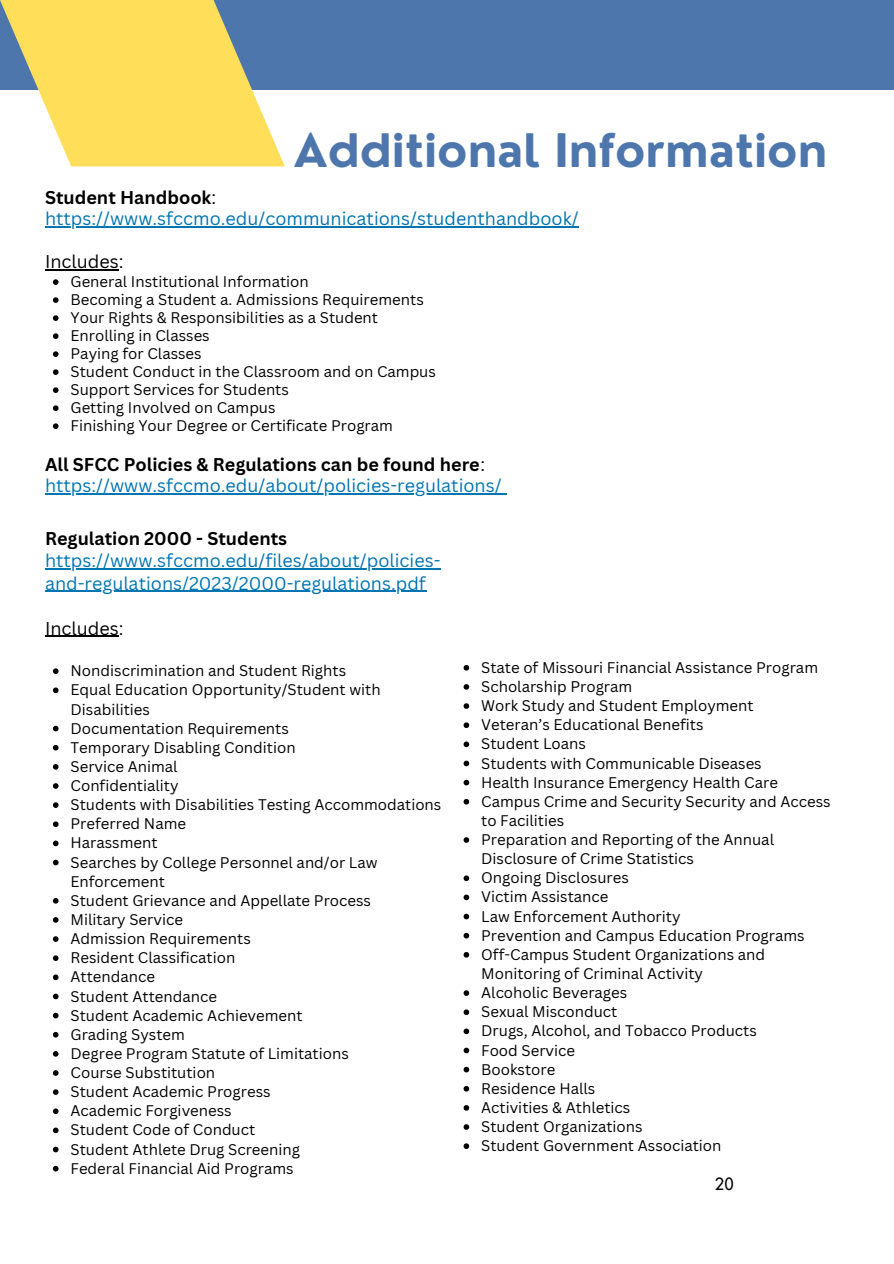
<style>
.page{position:relative;width:894px;height:1264px;background:#fff}
.page>*{position:absolute;margin:0;border:0;box-sizing:border-box;transform-origin:0 0}
.t1{font:700 45px "Nourd";color:#4d76ad}
.t2{font:18px "Canva Sans";color:#0075b2}
.t3{font:700 18px "Canva Sans";color:#000}
.t4{font:18px "Canva Sans";color:#000}
.t5{font:16.5px "Nourd";color:#000}
.t6{font:15px/19.2px "Canva Sans";color:#000}
.s1{font-weight:400}
</style>
<div class="page">
<div style="left:0;top:0;width:893px;height:89px;background:#4d76ad"></div>
<svg style="left:0;top:0;width:285px;height:166px;fill:#ffde59"></svg>
<hr style="left:45px;top:226px;width:533px;height:1px;background:#0075b2">
<hr style="left:45px;top:269px;width:74px;height:1px;background:#000">
<svg style="left:53px;top:279px;width:6px;height:6px"></svg>
<svg style="left:53px;top:297px;width:6px;height:6px"></svg>
<svg style="left:53px;top:315px;width:6px;height:6px"></svg>
<svg style="left:53px;top:333px;width:6px;height:6px"></svg>
<svg style="left:53px;top:351px;width:6px;height:6px"></svg>
<svg style="left:53px;top:369px;width:6px;height:6px"></svg>
<svg style="left:53px;top:387px;width:6px;height:6px"></svg>
<svg style="left:53px;top:405px;width:6px;height:6px"></svg>
<svg style="left:53px;top:423px;width:6px;height:6px"></svg>
<hr style="left:45px;top:493px;width:457px;height:1px;background:#0075b2">
<hr style="left:45px;top:568px;width:395px;height:1px;background:#0075b2">
<hr style="left:45px;top:590px;width:381px;height:2px;background:#0075b2">
<hr style="left:45px;top:635px;width:74px;height:2px;background:#000">
<svg style="left:53px;top:668px;width:6px;height:6px"></svg>
<svg style="left:53px;top:687px;width:6px;height:6px"></svg>
<svg style="left:53px;top:725px;width:6px;height:6px"></svg>
<svg style="left:53px;top:745px;width:6px;height:5px"></svg>
<svg style="left:53px;top:764px;width:6px;height:5px"></svg>
<svg style="left:53px;top:783px;width:6px;height:5px"></svg>
<svg style="left:53px;top:802px;width:6px;height:6px"></svg>
<svg style="left:53px;top:821px;width:6px;height:6px"></svg>
<svg style="left:53px;top:840px;width:6px;height:6px"></svg>
<svg style="left:53px;top:859px;width:6px;height:6px"></svg>
<svg style="left:53px;top:898px;width:6px;height:5px"></svg>
<svg style="left:53px;top:917px;width:6px;height:5px"></svg>
<svg style="left:53px;top:936px;width:6px;height:5px"></svg>
<svg style="left:53px;top:955px;width:6px;height:6px"></svg>
<svg style="left:53px;top:974px;width:6px;height:6px"></svg>
<svg style="left:53px;top:993px;width:6px;height:6px"></svg>
<svg style="left:53px;top:1012px;width:6px;height:6px"></svg>
<svg style="left:53px;top:1031px;width:6px;height:6px"></svg>
<svg style="left:53px;top:1051px;width:6px;height:5px"></svg>
<svg style="left:53px;top:1070px;width:6px;height:5px"></svg>
<svg style="left:53px;top:1089px;width:6px;height:5px"></svg>
<svg style="left:53px;top:1108px;width:6px;height:6px"></svg>
<svg style="left:53px;top:1127px;width:6px;height:6px"></svg>
<svg style="left:53px;top:1146px;width:6px;height:6px"></svg>
<svg style="left:53px;top:1165px;width:6px;height:6px"></svg>
<svg style="left:463px;top:665px;width:6px;height:5px"></svg>
<svg style="left:463px;top:684px;width:6px;height:5px"></svg>
<svg style="left:463px;top:703px;width:6px;height:6px"></svg>
<svg style="left:463px;top:722px;width:6px;height:6px"></svg>
<svg style="left:463px;top:741px;width:6px;height:6px"></svg>
<svg style="left:463px;top:760px;width:6px;height:6px"></svg>
<svg style="left:463px;top:779px;width:6px;height:6px"></svg>
<svg style="left:463px;top:799px;width:6px;height:5px"></svg>
<svg style="left:463px;top:837px;width:6px;height:5px"></svg>
<svg style="left:463px;top:875px;width:6px;height:6px"></svg>
<svg style="left:463px;top:894px;width:6px;height:6px"></svg>
<svg style="left:463px;top:913px;width:6px;height:6px"></svg>
<svg style="left:463px;top:932px;width:6px;height:6px"></svg>
<svg style="left:463px;top:952px;width:6px;height:5px"></svg>
<svg style="left:463px;top:990px;width:6px;height:5px"></svg>
<svg style="left:463px;top:1009px;width:6px;height:6px"></svg>
<svg style="left:463px;top:1028px;width:6px;height:6px"></svg>
<svg style="left:463px;top:1047px;width:6px;height:6px"></svg>
<svg style="left:463px;top:1066px;width:6px;height:6px"></svg>
<svg style="left:463px;top:1086px;width:6px;height:5px"></svg>
<svg style="left:463px;top:1105px;width:6px;height:5px"></svg>
<svg style="left:463px;top:1124px;width:6px;height:5px"></svg>
<svg style="left:463px;top:1143px;width:6px;height:5px"></svg>
<h2 class="t1" style="left:294px;top:122px;width:534px">Additional Information</h2>
<h1 class="t3" style="left:45px;top:185px;width:173px">Student Handbook<span class="s1">:</span></h1>
<h2 class="t2" style="left:45px;top:206px;width:535px">https://www.sfccmo.edu/communications/studenthandbook/</h2>
<h2 class="t4" style="left:45px;top:249px;width:80px">Includes:</h2>
<h2 class="t6" style="left:70px;top:272px;width:240px">General Institutional Information</h2>
<p class="t6" style="left:70px;top:290px;width:354px">Becoming a Student a. Admissions Requirements</p>
<p class="t6" style="left:70px;top:308px;width:309px">Your Rights &amp; Responsibilities as a Student</p>
<p class="t6" style="left:70px;top:326px;width:141px">Enrolling in Classes</p>
<p class="t6" style="left:70px;top:344px;width:133px">Paying for Classes</p>
<p class="t6" style="left:70px;top:362px;width:367px">Student Conduct in the Classroom and on Campus</p>
<p class="t6" style="left:70px;top:380px;width:220px">Support Services for Students</p>
<p class="t6" style="left:70px;top:398px;width:206px">Getting Involved on Campus</p>
<p class="t6" style="left:70px;top:416px;width:324px">Finishing Your Degree or Certificate Program</p>
<p class="t3" style="left:45px;top:451px;width:441px">All SFCC Policies &amp; Regulations can be found here<span class="s1">:</span></p>
<h2 class="t2" style="left:45px;top:473px;width:458px">https://www.sfccmo.edu/about/policies-regulations/</h2>
<h2 class="t3" style="left:45px;top:525px;width:243px">Regulation 2000 - Students</h2>
<p class="t2" style="left:45px;top:548px;width:397px">https://www.sfccmo.edu/files/about/policies-</p>
<p class="t2" style="left:45px;top:570px;width:382px">and-regulations/2023/2000-regulations.pdf</p>
<p class="t4" style="left:45px;top:615px;width:80px">Includes:</p>
<p class="t6" style="left:70px;top:660px;width:277px">Nondiscrimination and Student Rights</p>
<p class="t6" style="left:70px;top:680px;width:311px">Equal Education Opportunity/Student with<br>Disabilities</p>
<p class="t6" style="left:70px;top:718px;width:220px">Documentation Requirements</p>
<p class="t6" style="left:70px;top:737px;width:226px">Temporary Disabling Condition</p>
<p class="t6" style="left:70px;top:756px;width:109px">Service Animal</p>
<p class="t6" style="left:70px;top:775px;width:109px">Confidentiality</p>
<p class="t6" style="left:70px;top:794px;width:372px">Students with Disabilities Testing Accommodations</p>
<p class="t6" style="left:70px;top:813px;width:117px">Preferred Name</p>
<p class="t6" style="left:70px;top:833px;width:89px">Harassment</p>
<p class="t6" style="left:70px;top:852px;width:308px">Searches by College Personnel and/or Law<br>Enforcement</p>
<p class="t6" style="left:70px;top:890px;width:302px">Student Grievance and Appellate Process</p>
<p class="t6" style="left:70px;top:909px;width:114px">Military Service</p>
<p class="t6" style="left:70px;top:928px;width:182px">Admission Requirements</p>
<p class="t6" style="left:70px;top:947px;width:166px">Resident Classification</p>
<p class="t6" style="left:70px;top:966px;width:86px">Attendance</p>
<p class="t6" style="left:70px;top:986px;width:148px">Student Attendance</p>
<p class="t6" style="left:70px;top:1005px;width:233px">Student Academic Achievement</p>
<p class="t6" style="left:70px;top:1024px;width:116px">Grading System</p>
<p class="t6" style="left:70px;top:1043px;width:280px">Degree Program Statute of Limitations</p>
<p class="t6" style="left:70px;top:1062px;width:146px">Course Substitution</p>
<p class="t6" style="left:70px;top:1081px;width:201px">Student Academic Progress</p>
<p class="t6" style="left:70px;top:1100px;width:163px">Academic Forgiveness</p>
<p class="t6" style="left:70px;top:1119px;width:186px">Student Code of Conduct</p>
<p class="t6" style="left:70px;top:1139px;width:231px">Student Athlete Drug Screening</p>
<p class="t6" style="left:70px;top:1158px;width:224px">Federal Financial Aid Programs</p>
<p class="t6" style="left:481px;top:657px;width:338px">State of Missouri Financial Assistance Program</p>
<p class="t6" style="left:481px;top:676px;width:153px">Scholarship Program</p>
<p class="t6" style="left:481px;top:695px;width:274px">Work Study and Student Employment</p>
<p class="t6" style="left:481px;top:714px;width:224px">Veteran’s Educational Benefits</p>
<p class="t6" style="left:481px;top:734px;width:106px">Student Loans</p>
<p class="t6" style="left:481px;top:753px;width:282px">Students with Communicable Diseases</p>
<p class="t6" style="left:481px;top:772px;width:298px">Health Insurance Emergency Health Care</p>
<p class="t6" style="left:481px;top:791px;width:351px">Campus Crime and Security Security and Access to Facilities</p>
<p class="t6" style="left:481px;top:829px;width:294px">Preparation and Reporting of the Annual<br>Disclosure of Crime Statistics</p>
<p class="t6" style="left:481px;top:867px;width:149px">Ongoing Disclosures</p>
<p class="t6" style="left:481px;top:887px;width:129px">Victim Assistance</p>
<p class="t6" style="left:481px;top:906px;width:201px">Law Enforcement Authority</p>
<p class="t6" style="left:481px;top:925px;width:325px">Prevention and Campus Education Programs</p>
<p class="t6" style="left:481px;top:944px;width:285px">Off-Campus Student Organizations and<br>Monitoring of Criminal Activity</p>
<p class="t6" style="left:481px;top:982px;width:148px">Alcoholic Beverages</p>
<p class="t6" style="left:481px;top:1001px;width:138px">Sexual Misconduct</p>
<p class="t6" style="left:481px;top:1020px;width:277px">Drugs, Alcohol, and Tobacco Products</p>
<p class="t6" style="left:481px;top:1040px;width:95px">Food Service</p>
<p class="t6" style="left:481px;top:1059px;width:76px">Bookstore</p>
<p class="t6" style="left:481px;top:1078px;width:116px">Residence Halls</p>
<p class="t6" style="left:481px;top:1097px;width:151px">Activities &amp; Athletics</p>
<p class="t6" style="left:481px;top:1116px;width:163px">Student Organizations</p>
<p class="t6" style="left:481px;top:1135px;width:242px">Student Government Association</p>
<p class="t5" style="left:714px;top:1173px;width:21px">20</p>
</div>
